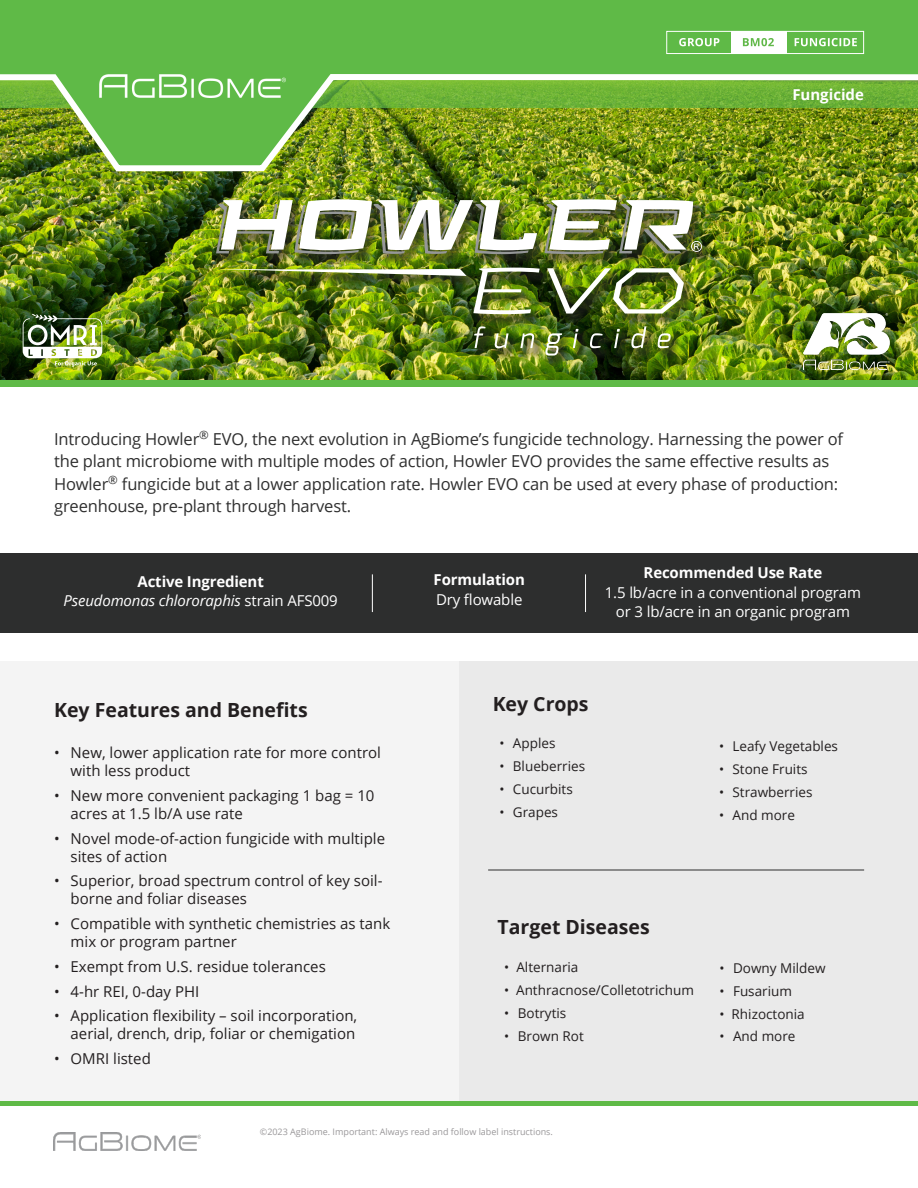
<style>
.page{position:relative;width:918px;height:1188px;background:#fff}
.page>*{position:absolute;margin:0;border:0;box-sizing:border-box;transform-origin:0 0}
.t1{font:700 19.5px "Open Sans";color:#231f20}
.t2{font:16.5px/22.5px "Open Sans";letter-spacing:-.01em;color:#2f2f2f}
.t3{font:15px/18px "Open Sans";color:#231f20}
.t4{font:15px/19.5px "Open Sans";letter-spacing:-.01em;color:#fff;text-align:center}
.t5{font:italic 15px/19.5px "Open Sans";letter-spacing:-.01em;color:#fff;text-align:center}
.t6{font:700 15px/19.5px "Open Sans";letter-spacing:-.01em;color:#fff}
.t7{font:13.5px "Open Sans";color:#231f20}
.t8{font:9px "Open Sans";color:#9a989a}
.s1{font-weight:700;font-style:normal}
.s2{font-style:normal}
.s3{font-weight:400}
.s4{font-weight:700}
</style>
<div class="page">
<div style="left:459px;top:662px;width:459px;height:439px;background:#eaeaea"></div>
<div style="left:0;top:662px;width:459px;height:439px;background:#f4f4f4"></div>
<div style="left:0;top:554px;width:918px;height:79px;background:#2d2e2e"></div>
<hr style="left:372px;top:574px;width:1px;height:38px;background:#fff">
<hr style="left:585px;top:574px;width:1px;height:38px;background:#fff">
<hr style="left:488px;top:870px;width:376px;height:1px;background:#2d2e2e">
<img style="left:0;top:177px;width:918px;height:203px">
<div style="left:779px;top:288px;width:134px;height:107px;background:#052e09;opacity:.3"></div>
<img style="left:803px;top:314px;width:88px;height:55px">
<div style="left:14px;top:306px;width:102px;height:68px;background:#052e09;opacity:.3"></div>
<img style="left:23px;top:314px;width:86px;height:53px">
<img style="left:0;top:0;width:918px;height:177px">
<div style="left:0;top:380px;width:918px;height:7px;background:#5fba47"></div>
<div style="left:731px;top:31px;width:56px;height:23px;background:#fff"></div>
<svg style="left:743px;top:38px;width:31px;height:8px"></svg>
<svg style="left:795px;top:38px;width:62px;height:8px"></svg>
<svg style="left:679px;top:38px;width:40px;height:8px"></svg>
<div style="left:666px;top:31px;width:198px;height:23px;border:1px solid #fff"></div>
<div style="left:0;top:1101px;width:918px;height:5px;background:#5fba47"></div>
<img style="left:54px;top:1133px;width:147px;height:18px">
<div style="left:213px;top:197px;width:500px;height:172px;background:#231f20;opacity:.57"></div>
<svg style="left:474px;top:326px;width:12px;height:22px"></svg>
<svg style="left:495px;top:333px;width:14px;height:15px"></svg>
<svg style="left:520px;top:333px;width:14px;height:15px"></svg>
<svg style="left:545px;top:333px;width:17px;height:23px"></svg>
<svg style="left:573px;top:329px;width:6px;height:19px"></svg>
<svg style="left:590px;top:333px;width:13px;height:15px"></svg>
<svg style="left:614px;top:329px;width:6px;height:19px"></svg>
<svg style="left:631px;top:326px;width:15px;height:22px"></svg>
<svg style="left:658px;top:333px;width:13px;height:15px"></svg>
<img style="left:216px;top:199px;width:321px;height:55px">
<img style="left:544px;top:199px;width:158px;height:55px">
<img style="left:473px;top:268px;width:67px;height:46px">
<img style="left:547px;top:268px;width:137px;height:46px">
<img style="left:216px;top:269px;width:251px;height:7px">
<img style="left:100px;top:74px;width:186px;height:23px">
<p class="t6" style="left:792px;top:84px;width:73px">Fungicide</p>
<p class="t2" style="left:54px;top:427px;width:791px">Introducing Howler<sup>®</sup> EVO, the next evolution in AgBiome’s fungicide technology. Harnessing the power of the plant microbiome with multiple modes of action, Howler EVO provides the same effective results as Howler<sup>®</sup> fungicide but at a lower application rate. Howler EVO can be used at every phase of production: greenhouse, pre-plant through harvest.</p>
<p class="t5" style="left:64px;top:571px;width:276px"><span class="s1">Active Ingredient<br></span>Pseudomonas chlororaphis <span class="s2">strain AFS009</span></p>
<p class="t6" style="left:434px;top:570px;width:93px">Formulation<br><span class="s3">Dry flowable</span></p>
<p class="t4" style="left:605px;top:563px;width:258px"><span class="s4">Recommended Use Rate<br></span>1.5 lb/acre in a conventional program</p>
<p class="t4" style="left:616px;top:602px;width:236px">or 3 lb/acre in an organic program</p>
<p class="t1" style="left:54px;top:696px;width:255px">Key Features and Benefits</p>
<p class="t3" style="left:71px;top:743px;width:312px;text-indent:-16px">• New, lower application rate for more control with less product</p>
<p class="t3" style="left:71px;top:786px;width:305px;text-indent:-16px">• New more convenient packaging 1 bag = 10 acres at 1.5 lb/A use rate</p>
<p class="t3" style="left:71px;top:829px;width:316px;text-indent:-16px">• Novel mode-of-action fungicide with multiple sites of action</p>
<p class="t3" style="left:71px;top:872px;width:313px;text-indent:-16px">• Superior, broad spectrum control of key soil&shy;borne and foliar diseases</p>
<p class="t3" style="left:71px;top:914px;width:321px;text-indent:-16px">• Compatible with synthetic chemistries as tank mix or program partner</p>
<p class="t3" style="left:54px;top:957px;width:273px">• Exempt from U.S. residue tolerances</p>
<p class="t3" style="left:54px;top:982px;width:147px">• 4-hr REI, 0-day PHI</p>
<p class="t3" style="left:54px;top:1007px;width:305px;text-align:right">• Application flexibility – soil incorporation, aerial, drench, drip, foliar or chemigation</p>
<p class="t3" style="left:54px;top:1049px;width:98px">• OMRI listed</p>
<p class="t1" style="left:493px;top:690px;width:98px">Key Crops</p>
<p class="t7" style="left:499px;top:734px;width:58px">• Apples</p>
<p class="t7" style="left:499px;top:757px;width:87px">• Blueberries</p>
<p class="t7" style="left:499px;top:780px;width:75px">• Cucurbits</p>
<p class="t7" style="left:499px;top:803px;width:60px">• Grapes</p>
<p class="t1" style="left:498px;top:914px;width:154px">Target Diseases</p>
<p class="t7" style="left:504px;top:958px;width:76px">• Alternaria</p>
<p class="t7" style="left:504px;top:1004px;width:64px">• Botrytis</p>
<p class="t7" style="left:504px;top:1027px;width:81px">• Brown Rot</p>
<p class="t7" style="left:504px;top:981px;width:192px">• Anthracnose/Colletotrichum</p>
<p class="t8" style="left:260px;top:1126px;width:295px">©2023 AgBiome. Important: Always read and follow label instructions.</p>
<p class="t7" style="left:719px;top:737px;width:121px">• Leafy Vegetables</p>
<p class="t7" style="left:719px;top:760px;width:90px">• Stone Fruits</p>
<p class="t7" style="left:719px;top:783px;width:95px">• Strawberries</p>
<p class="t7" style="left:719px;top:806px;width:77px">• And more</p>
<p class="t7" style="left:720px;top:958px;width:107px">• Downy Mildew</p>
<p class="t7" style="left:720px;top:981px;width:74px">• Fusarium</p>
<p class="t7" style="left:720px;top:1004px;width:87px">• Rhizoctonia</p>
<p class="t7" style="left:720px;top:1027px;width:77px">• And more</p>
</div>
